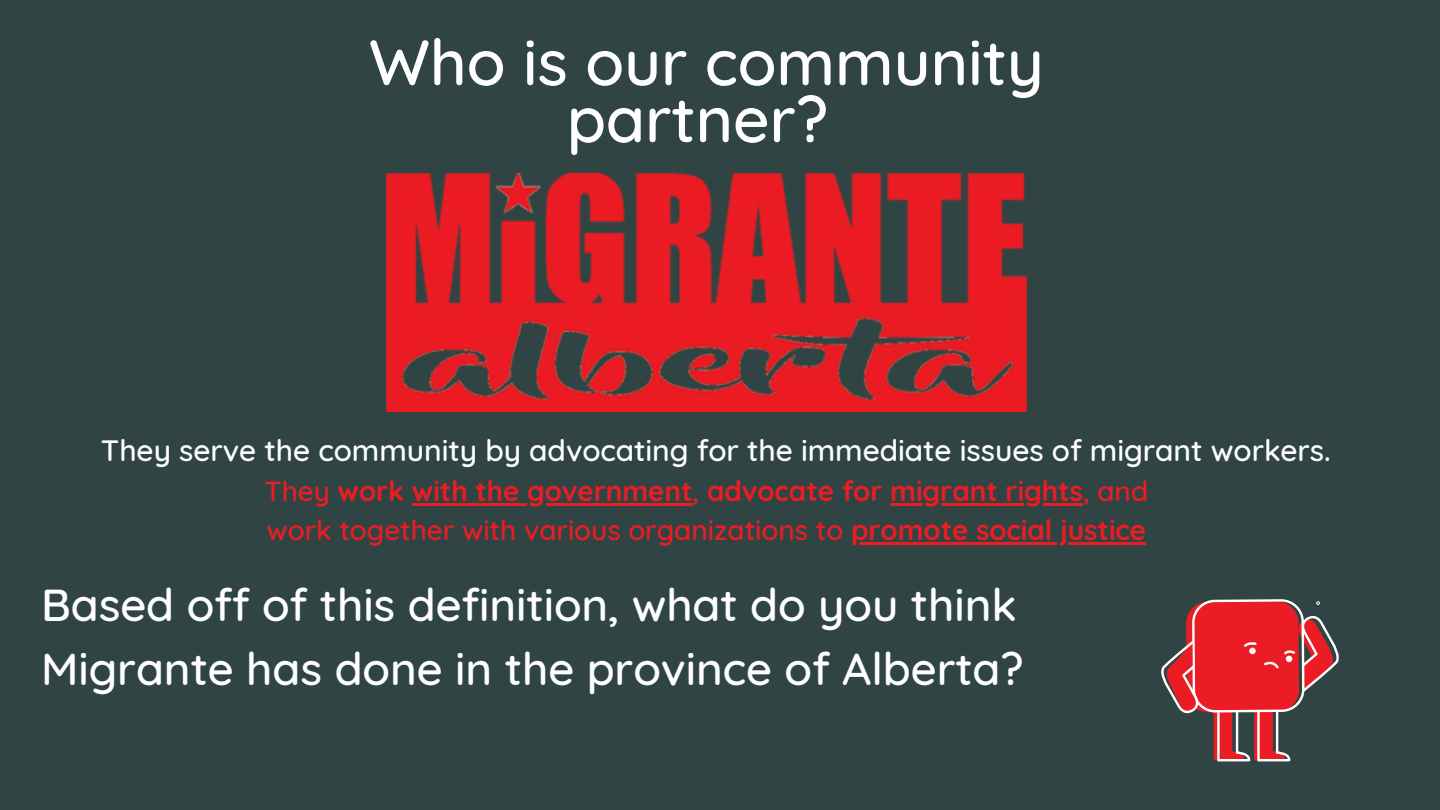
<style>
.page{position:relative;width:1440px;height:810px;background:#304543}
.page>*{position:absolute;margin:0;border:0;box-sizing:border-box;transform-origin:0 0}
.t1{font:500 64px/57px "Quicksand";color:#fff;text-align:center}
.t2{font:500 45.6px/63.8px "Quicksand";color:#fff}
.t3{font:500 30px "Quicksand";color:#fff}
.t4{font:700 28px/39px "Quicksand";color:#ec1c24}
.s1{font-weight:500}
</style>
<div class="page">
<img style="left:386px;top:174px;width:641px;height:238px">
<svg style="left:1161px;top:599px;width:178px;height:163px"></svg>
<hr style="left:412px;top:503px;width:281px;height:2px;background:#ec1c24">
<hr style="left:890px;top:503px;width:193px;height:2px;background:#ec1c24">
<hr style="left:851px;top:542px;width:295px;height:2px;background:#ec1c24">
<p class="t1" style="left:369px;top:33px;width:676px">Who is our community partner?</p>
<p class="t3" style="left:101px;top:431px;width:1231px">They serve the community by advocating for the immediate issues of migrant workers.</p>
<p class="t4" style="left:264px;top:471px;width:885px"><span class="s1">They</span> work with the government<span class="s1">,</span> advocate for migrant rights<span class="s1">, and work together with various organizations to</span> promote social justice</p>
<p class="t2" style="left:41px;top:572px;width:984px">Based off of this definition, what do you think<br>Migrante has done in the province of Alberta?</p>
</div>
